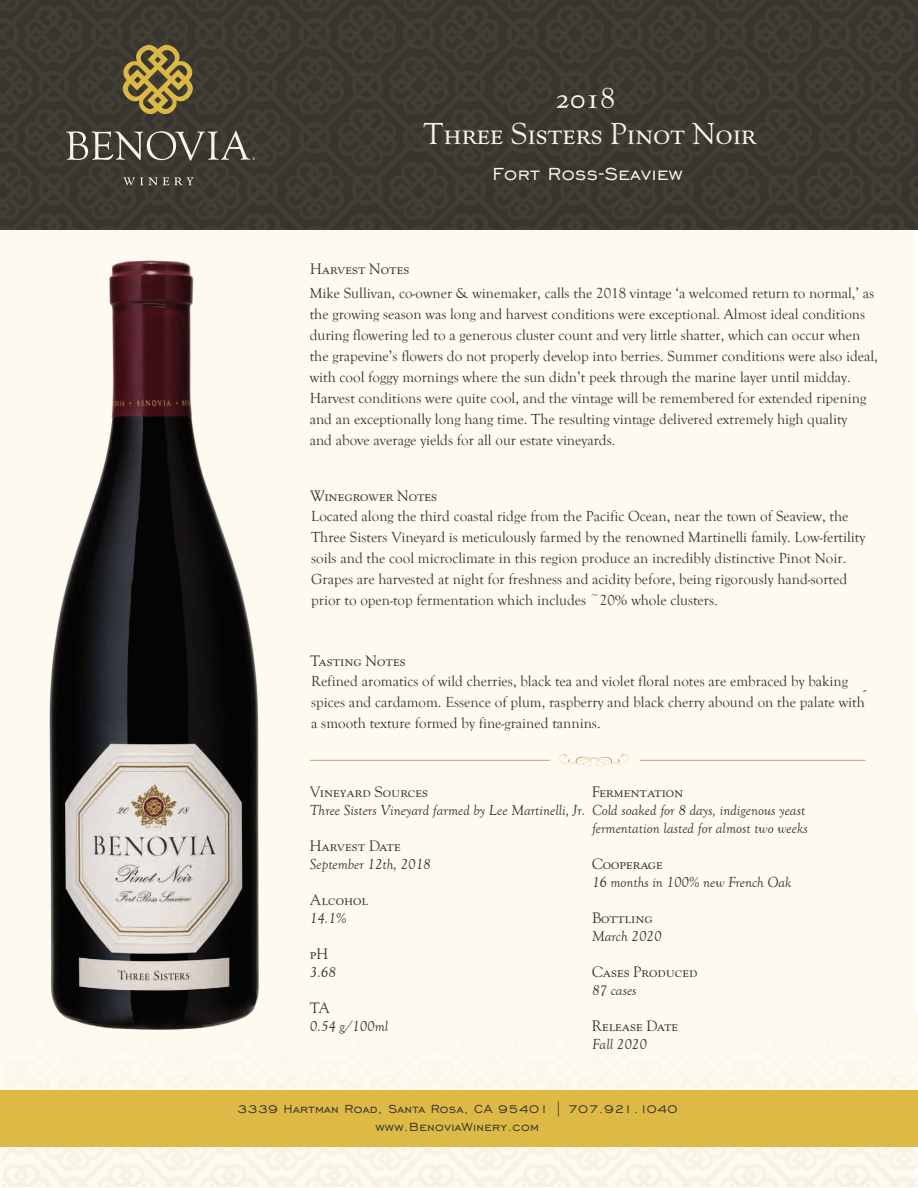
<style>
.page{position:relative;width:918px;height:1188px;background:#fff}
.page>*{position:absolute;margin:0;border:0;box-sizing:border-box;transform-origin:0 0}
.t1{font:30px/36px "Goudy SC";color:#fefaf0;text-align:center}
.t2{font:22.5px "Engravers Gothic BT";letter-spacing:.02em;color:#fefaf0}
.t3{font:15px/21px "Goudy Old Style T";color:#383531}
.t4{font:italic 15px/18px "Goudy Old Style T";color:#383531}
.t5{font:15px "Goudy SC";color:#383531}
.t6{font:15px/18px "Engravers Gothic BT";letter-spacing:.02em;color:#383531;text-align:center}
</style>
<div class="page">
<div style="left:0;top:6px;width:914px;height:1182px;background:#fefaf0"></div>
<div style="left:0;top:1012px;width:918px;height:171px;background:#fefaf0"></div>
<hr style="left:310px;top:760px;width:240px;height:1px;background:#b8a079">
<svg style="left:560px;top:754px;width:68px;height:12px"></svg>
<hr style="left:640px;top:760px;width:225px;height:1px;background:#b8a079">
<div style="left:0;top:1090px;width:918px;height:56px;background:#ddba45"></div>
<div style="left:0;top:0;width:918px;height:230px;background:#3c3832"></div>
<img style="left:49px;top:260px;width:210px;height:770px">
<h1 class="t1" style="left:423px;top:79px;width:334px">2018<br>Three Sisters Pinot Noir</h1>
<h2 class="t2" style="left:493px;top:162px;width:192px">Fort Ross-Seaview</h2>
<p class="t5" style="left:310px;top:260px;width:101px">Harvest Notes</p>
<p class="t3" style="left:310px;top:283px;width:570px">Mike Sullivan, co-owner &amp; winemaker, calls the 2018 vintage ‘a welcomed return to normal,’ as the growing season was long and harvest conditions were exceptional. Almost ideal conditions during flowering led to a generous cluster count and very little shatter, which can occur when the grapevine’s flowers do not properly develop into berries. Summer conditions were also ideal, with cool foggy mornings where the sun didn’t peek through the marine layer until midday.<br>Harvest conditions were quite cool, and the vintage will be remembered for extended ripening and an exceptionally long hang time. The resulting vintage delivered extremely high quality<br>and above average yields for all our estate vineyards.</p>
<p class="t5" style="left:310px;top:487px;width:128px">Winegrower Notes</p>
<p class="t3" style="left:311px;top:505px;width:556px">Located along the third coastal ridge from the Pacific Ocean, near the town of Seaview, the Three Sisters Vineyard is meticulously farmed by the renowned Martinelli family. Low-fertility soils and the cool microclimate in this region produce an incredibly distinctive Pinot Noir.<br>Grapes are harvested at night for freshness and acidity before, being rigorously hand-sorted prior to open-top fermentation which includes ~20% whole clusters.</p>
<p class="t5" style="left:310px;top:652px;width:97px">Tasting Notes</p>
<p class="t3" style="left:311px;top:670px;width:555px">Refined aromatics of wild cherries, black tea and violet floral notes are embraced by baking spices and cardamom. Essence of plum, raspberry and black cherry abound on the palate with a smooth texture formed by fine-grained tannins.</p>
<p class="t3" style="left:864px;top:679px;width:4px">-</p>
<p class="t5" style="left:310px;top:783px;width:119px">Vineyard Sources</p>
<p class="t4" style="left:310px;top:801px;width:277px">Three Sisters Vineyard farmed by Lee Martinelli, Jr.</p>
<p class="t5" style="left:310px;top:837px;width:92px">Harvest Date</p>
<p class="t4" style="left:310px;top:855px;width:122px">September 12th, 2018</p>
<p class="t5" style="left:310px;top:891px;width:60px">Alcohol</p>
<p class="t4" style="left:310px;top:909px;width:38px">14.1%</p>
<p class="t5" style="left:310px;top:945px;width:20px">pH</p>
<p class="t4" style="left:310px;top:963px;width:27px">3.68</p>
<p class="t5" style="left:310px;top:999px;width:22px">TA</p>
<p class="t4" style="left:310px;top:1017px;width:80px">0.54 g/100ml</p>
<p class="t5" style="left:592px;top:783px;width:93px">Fermentation</p>
<p class="t4" style="left:592px;top:801px;width:217px">Cold soaked for 8 days, indigenous yeast fermentation lasted for almost two weeks</p>
<p class="t5" style="left:592px;top:855px;width:72px">Cooperage</p>
<p class="t4" style="left:592px;top:873px;width:201px">16 months in 100% new French Oak</p>
<p class="t5" style="left:592px;top:909px;width:62px">Bottling</p>
<p class="t4" style="left:592px;top:927px;width:71px">March 2020</p>
<p class="t5" style="left:592px;top:963px;width:107px">Cases Produced</p>
<p class="t4" style="left:592px;top:981px;width:46px">87 cases</p>
<p class="t5" style="left:592px;top:1017px;width:88px">Release Date</p>
<p class="t4" style="left:592px;top:1035px;width:56px">Fall 2020</p>
<p class="t6" style="left:237px;top:1099px;width:442px">3339 Hartman Road, Santa Rosa, CA 95401 | 707.921.1040 www.BenoviaWinery.com</p>
</div>
